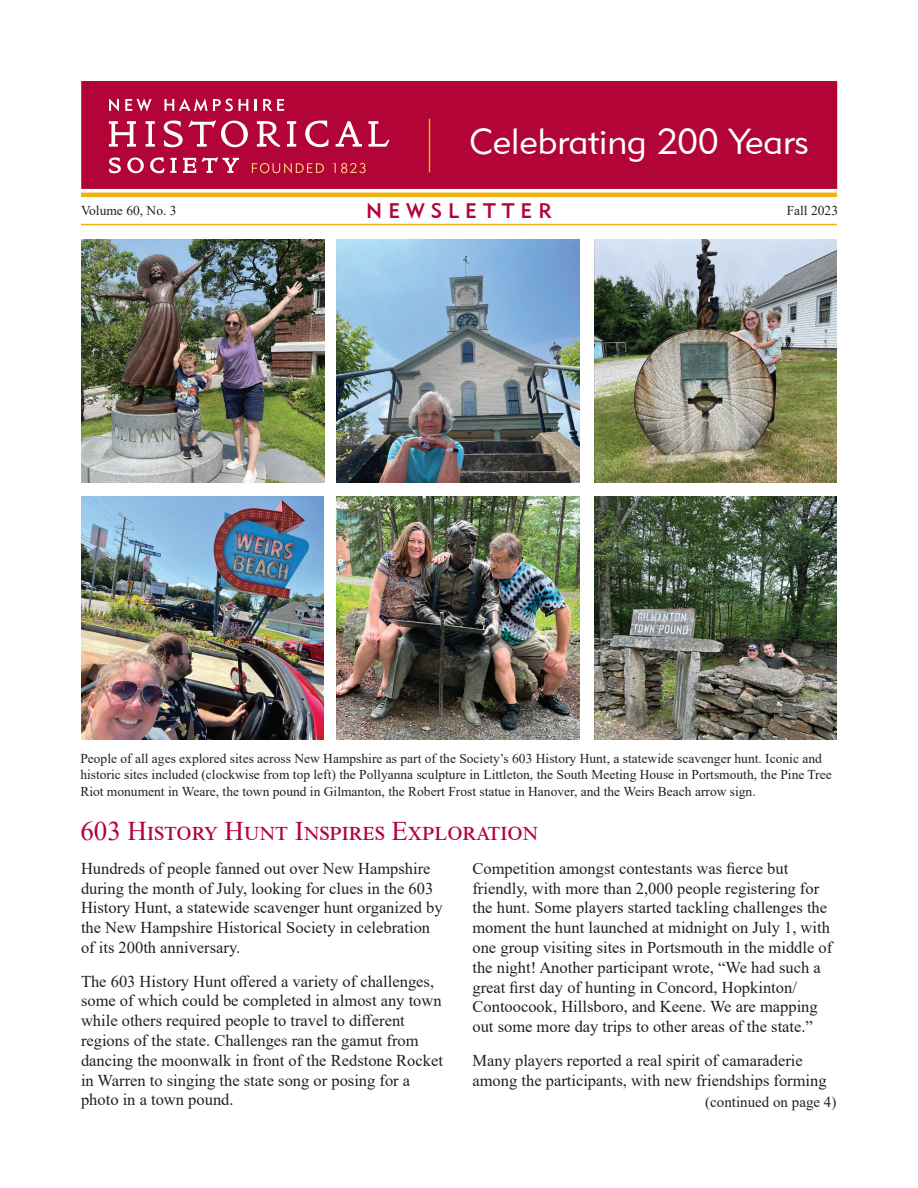
<style>
.page{position:relative;width:918px;height:1188px;background:#fff}
.page>*{position:absolute;margin:0;border:0;box-sizing:border-box;transform-origin:0 0}
.t1{font:36px "Geometric 415 BT Lite A";color:#fff}
.t2{font:27px "Times New Roman";color:#b30437}
.t3{font:21px "Geometric 415 BT Medium A";color:#b30437}
.t4{font:16.5px/19.8px "Times New Roman";color:#231f20}
.t5{font:15px "Times New Roman";color:#231f20}
.t6{font:13.5px/16.2px "Times New Roman";color:#231f20}
</style>
<div class="page">
<div style="left:81px;top:81px;width:756px;height:108px;background:#b30437;border:2px solid #b30437"></div>
<hr style="left:81px;top:224px;width:756px;height:1px;background:#efb211">
<hr style="left:429px;top:119px;width:1px;height:53px;background:#efb211">
<svg style="left:109px;top:121px;width:27px;height:26px"></svg>
<svg style="left:146px;top:121px;width:9px;height:26px"></svg>
<svg style="left:164px;top:121px;width:19px;height:26px"></svg>
<svg style="left:189px;top:120px;width:59px;height:27px"></svg>
<svg style="left:257px;top:121px;width:23px;height:26px"></svg>
<svg style="left:287px;top:121px;width:9px;height:26px"></svg>
<svg style="left:305px;top:121px;width:24px;height:26px"></svg>
<svg style="left:336px;top:121px;width:26px;height:26px"></svg>
<svg style="left:369px;top:121px;width:20px;height:26px"></svg>
<svg style="left:109px;top:157px;width:12px;height:16px"></svg>
<svg style="left:127px;top:157px;width:17px;height:16px"></svg>
<svg style="left:150px;top:157px;width:14px;height:16px"></svg>
<svg style="left:170px;top:158px;width:7px;height:15px"></svg>
<svg style="left:183px;top:158px;width:13px;height:15px"></svg>
<svg style="left:202px;top:157px;width:37px;height:16px"></svg>
<svg style="left:252px;top:163px;width:72px;height:10px"></svg>
<svg style="left:333px;top:163px;width:33px;height:10px"></svg>
<svg style="left:109px;top:99px;width:10px;height:12px"></svg>
<svg style="left:125px;top:99px;width:27px;height:12px"></svg>
<svg style="left:165px;top:99px;width:68px;height:12px"></svg>
<svg style="left:239px;top:99px;width:9px;height:12px"></svg>
<svg style="left:255px;top:99px;width:2px;height:12px"></svg>
<svg style="left:263px;top:99px;width:21px;height:12px"></svg>
<hr style="left:81px;top:193px;width:756px;height:4px;background:#efb211">
<img style="left:81px;top:496px;width:243px;height:243px">
<img style="left:337px;top:240px;width:243px;height:243px">
<img style="left:337px;top:496px;width:243px;height:243px">
<img style="left:81px;top:240px;width:243px;height:243px">
<img style="left:594px;top:496px;width:243px;height:243px">
<img style="left:594px;top:240px;width:243px;height:243px">
<h1 class="t1" style="left:470px;top:120px;width:341px">Celebrating 200 Years</h1>
<p class="t6" style="left:81px;top:202px;width:97px">Volume 60, No. 3</p>
<p class="t3" style="left:366px;top:197px;width:187px">N E W S L E T T E R</p>
<p class="t6" style="left:787px;top:202px;width:53px">Fall 2023</p>
<p class="t6" style="left:80px;top:750px;width:753px">People of all ages explored sites across New Hampshire as part of the Society’s 603 History Hunt, a statewide scavenger hunt. Iconic and historic sites included (clockwise from top left) the Pollyanna sculpture in Littleton, the South Meeting House in Portsmouth, the Pine Tree<br>Riot monument in Weare, the town pound in Gilmanton, the Robert Frost statue in Hanover, and the Weirs Beach arrow sign.</p>
<h2 class="t2" style="left:80px;top:812px;width:457px">603 History Hunt Inspires Exploration</h2>
<p class="t4" style="left:81px;top:858px;width:363px">Hundreds of people fanned out over New Hampshire during the month of July, looking for clues in the 603<br>History Hunt, a statewide scavenger hunt organized by the New Hampshire Historical Society in celebration of its 200th anniversary.</p>
<p class="t4" style="left:81px;top:971px;width:364px">The 603 History Hunt offered a variety of challenges, some of which could be completed in almost any town while others required people to travel to different regions of the state. Challenges ran the gamut from dancing the moonwalk in front of the Redstone Rocket in Warren to singing the state song or posing for a photo in a town pound.</p>
<p class="t4" style="left:472px;top:858px;width:361px">Competition amongst contestants was fierce but friendly, with more than 2,000 people registering for the hunt. Some players started tackling challenges the moment the hunt launched at midnight on July 1, with one group visiting sites in Portsmouth in the middle of the night! Another participant wrote, “We had such a great first day of hunting in Concord, Hopkinton/ Contoocook, Hillsboro, and Keene. We are mapping out some more day trips to other areas of the state.”</p>
<p class="t4" style="left:472px;top:1050px;width:356px">Many players reported a real spirit of camaraderie among the participants, with new friendships forming</p>
<p class="t5" style="left:705px;top:1092px;width:133px">(continued on page 4)</p>
</div>
